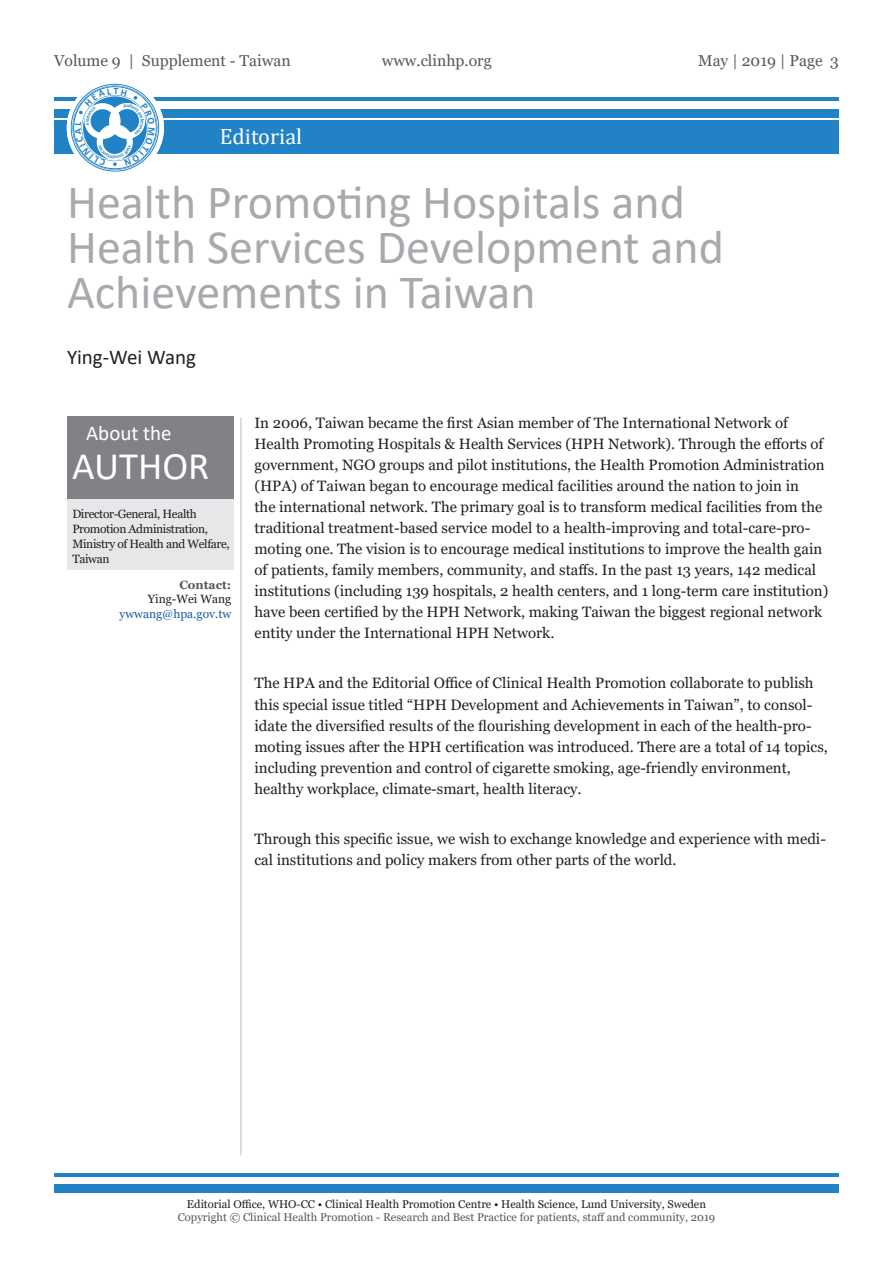
<style>
.page{position:relative;width:893px;height:1263px;background:#fff}
.page>*{position:absolute;margin:0;border:0;box-sizing:border-box;transform-origin:0 0}
.Heading_1{font:48px/45px "Calibri";color:#a8a9ad}
.t1{font:39px "Calibri";color:#fff}
.t2{font:22.2px "Cambria";color:#fff}
.Authors{font:21px "Calibri";color:#231f20}
.t3{font:21px "Calibri";color:#fff}
.t4{font:15.75px "Georgia";color:#57585a}
.Sub-header1{font:15px/21px "Georgia";color:#231f20}
.About_Authors_body{font:12px/15px "Georgia";letter-spacing:-.03em;color:#231f20}
.Contacts{font:12px "Georgia";color:#175d9e}
.Contacts-2{font:12px "Georgia";color:#231f20}
.Contact_Title{font:700 12px "Georgia";color:#57585a}
.t5{font:11.25px "Georgia";color:#57585a}
.t6{font:11.25px "Georgia";color:#231f20}
</style>
<div class="page">
<div style="left:54px;top:1184px;width:785px;height:8px;background:#2183c5"></div>
<hr style="left:54px;top:1173px;width:785px;height:3px;background:#2183c5">
<div style="left:54px;top:120px;width:785px;height:34px;background:#2183c5"></div>
<div style="left:54px;top:109px;width:785px;height:8px;background:#2183c5"></div>
<hr style="left:54px;top:98px;width:785px;height:3px;background:#2183c5">
<svg style="left:67px;top:79px;width:97px;height:97px"></svg>
<div style="left:67px;top:417px;width:167px;height:82px;background:#808285"></div>
<div style="left:67px;top:499px;width:167px;height:71px;background:#e6e7e9"></div>
<hr style="left:241px;top:418px;width:1px;height:737px;background:#bcbdc0">
<svg style="left:75px;top:88px;width:80px;height:78px"></svg>
<p class="t4" style="left:54px;top:51px;width:238px">Volume 9 | Supplement - Taiwan</p>
<p class="t4" style="left:382px;top:51px;width:112px">www.clinhp.org</p>
<p class="t2" style="left:220px;top:124px;width:84px">Editorial</p>
<p class="t4" style="left:698px;top:51px;width:142px">May | 2019 | Page 3</p>
<p class="Heading_1" style="left:67px;top:178px;width:658px">Health Promoting Hospitals and<br>Health Services Development and<br>Achievements in Taiwan</p>
<p class="Authors" style="left:67px;top:343px;width:130px">Ying-Wei Wang</p>
<p class="t3" style="left:86px;top:418px;width:87px">About the</p>
<p class="t1" style="left:72px;top:439px;width:139px">AUTHOR</p>
<p class="About_Authors_body" style="left:72px;top:507px;width:159px">Director-General, Health<br>Promotion Administration,<br>Ministry of Health and Welfare,<br>Taiwan</p>
<p class="Contact_Title" style="left:179px;top:577px;width:53px">Contact:</p>
<p class="Contacts-2" style="left:148px;top:592px;width:85px">Ying-Wei Wang</p>
<p class="Contacts" style="left:119px;top:606px;width:113px">ywwang@hpa.gov.tw</p>
<p class="Sub-header1" style="left:254px;top:413px;width:575px">In 2006, Taiwan became the first Asian member of The International Network of Health Promoting Hospitals &amp; Health Services (HPH Network). Through the efforts of government, NGO groups and pilot institutions, the Health Promotion Administration (HPA) of Taiwan began to encourage medical facilities around the nation to join in<br>the international network. The primary goal is to transform medical facilities from the traditional treatment-based service model to a health-improving and total-care-pro&shy;moting one. The vision is to encourage medical institutions to improve the health gain of patients, family members, community, and staffs. In the past 13 years, 142 medical institutions (including 139 hospitals, 2 health centers, and 1 long-term care institution) have been certified by the HPH Network, making Taiwan the biggest regional network entity under the International HPH Network.</p>
<p class="Sub-header1" style="left:254px;top:673px;width:575px">The HPA and the Editorial Office of Clinical Health Promotion collaborate to publish this special issue titled “HPH Development and Achievements in Taiwan”, to consol&shy;idate the diversified results of the flourishing development in each of the health-pro&shy;moting issues after the HPH certification was introduced. There are a total of 14 topics, including prevention and control of cigarette smoking, age-friendly environment, healthy workplace, climate-smart, health literacy.</p>
<p class="Sub-header1" style="left:254px;top:829px;width:573px">Through this specific issue, we wish to exchange knowledge and experience with medi&shy;cal institutions and policy makers from other parts of the world.</p>
<p class="t6" style="left:187px;top:1197px;width:521px">Editorial Office, WHO-CC • Clinical Health Promotion Centre • Health Science, Lund University, Sweden</p>
<p class="t5" style="left:178px;top:1211px;width:539px">Copyright © Clinical Health Promotion - Research and Best Practice for patients, staff and community, 2019</p>
</div>
